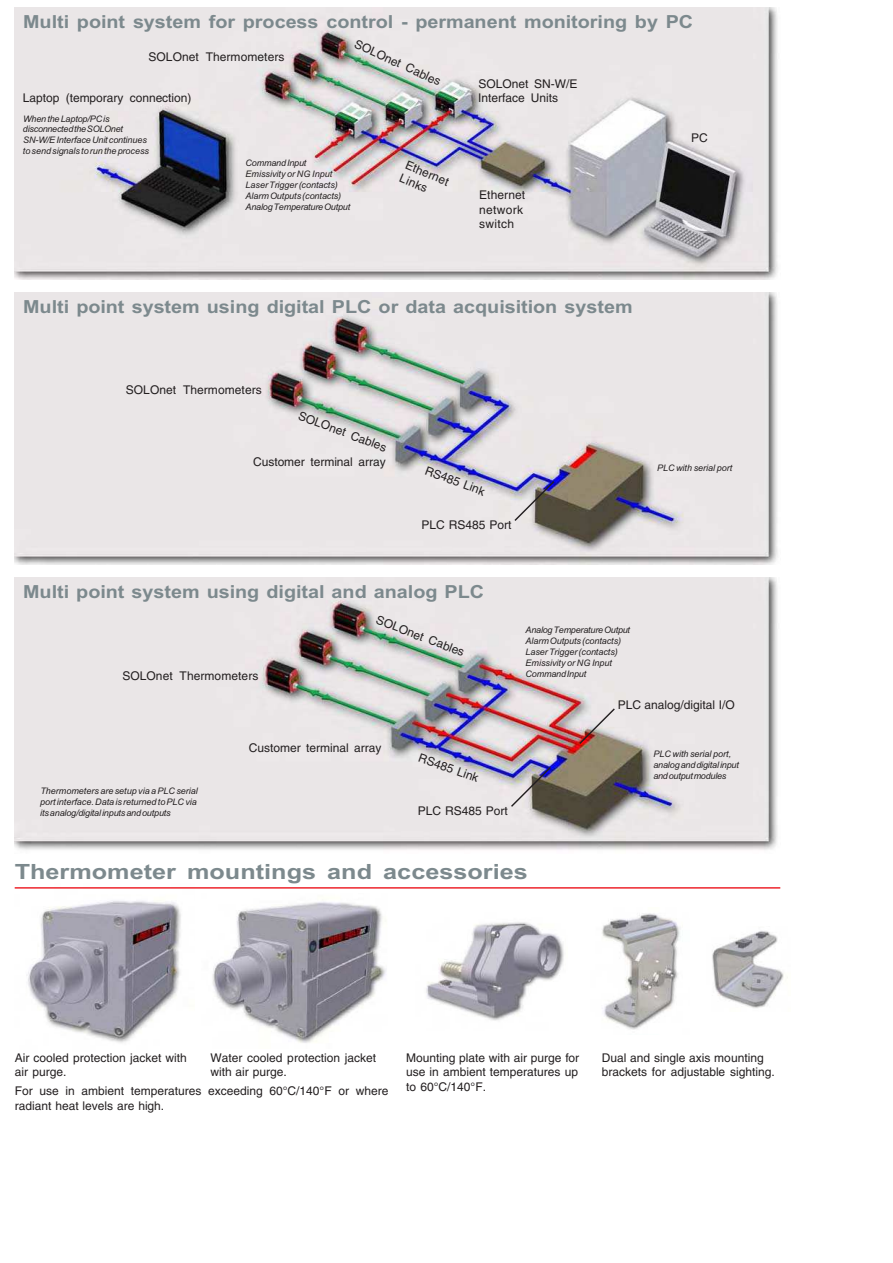
<style>
.page{position:relative;width:893px;height:1263px;background:#fff}
.page>*{position:absolute;margin:0;border:0;box-sizing:border-box;transform-origin:0 0}
.t1{font:700 21px "Arial";color:#7c898d;scale:1.2 1}
.t2{font:700 18px "Arial";color:#7c898d;scale:1.1 1}
.t3{font:12px/14.4px "Helvetica";color:#231f20}
.t4{font:12px/14.4px "Helvetica";letter-spacing:.025em;color:#231f20}
.t5{font:italic 9px/10.9px "Arial";letter-spacing:-.01em;color:#231f20}
</style>
<div class="page">
<img style="left:15px;top:292px;width:763px;height:273px">
<img style="left:15px;top:8px;width:763px;height:272px">
<img style="left:15px;top:577px;width:763px;height:273px">
<img style="left:15px;top:888px;width:179px;height:155px">
<img style="left:602px;top:913px;width:79px;height:117px">
<img style="left:212px;top:902px;width:174px;height:141px">
<img style="left:712px;top:931px;width:76px;height:77px">
<img style="left:426px;top:922px;width:138px;height:99px">
<hr style="left:15px;top:887px;width:765px;height:1px;background:#ed1c24">
<svg style="left:578px;top:707px;width:38px;height:38px"></svg>
<svg style="left:509px;top:765px;width:43px;height:43px;background:#918d99"></svg>
<svg style="left:513px;top:479px;width:43px;height:43px;background:#908c98"></svg>
<h2 class="t2" style="left:23px;top:15px;width:611px">Multi point system for process control - permanent monitoring by PC</h2>
<p class="t3" style="left:148px;top:51px;width:138px">SOLOnet Thermometers</p>
<p class="t3" style="left:23px;top:92px;width:170px">Laptop (temporary connection)</p>
<p class="t5" style="left:23px;top:114px;width:127px">When the Laptop/PC is disconnected the SOLOnet<br>SN-W/E Interface Unit continues to send signals to run the process</p>
<p class="t3" style="left:358px;top:37px;width:95px;rotate:25deg">SOLOnet Cables</p>
<p class="t5" style="left:246px;top:159px;width:106px">Command Input<br>Emissivity or NG Input<br>Laser Trigger (contacts)<br>Alarm Outputs (contacts)<br>Analog Temperature Output</p>
<p class="t3" style="left:408px;top:159px;width:48px;rotate:23deg">Ethernet<br>Links</p>
<p class="t3" style="left:478px;top:77px;width:101px">SOLOnet SN-W/E<br>Interface Units</p>
<p class="t4" style="left:479px;top:189px;width:48px">Ethernet network switch</p>
<p class="t3" style="left:691px;top:131px;width:18px">PC</p>
<h2 class="t2" style="left:23px;top:300px;width:555px">Multi point system using digital PLC or data acquisition system</h2>
<p class="t3" style="left:126px;top:384px;width:138px">SOLOnet Thermometers</p>
<p class="t3" style="left:301px;top:409px;width:95px;rotate:21deg">SOLOnet Cables</p>
<p class="t3" style="left:253px;top:456px;width:134px">Customer terminal array</p>
<p class="t3" style="left:428px;top:464px;width:65px;rotate:21deg">RS485 Link</p>
<p class="t3" style="left:421px;top:519px;width:91px">PLC RS485 Port</p>
<h2 class="t2" style="left:23px;top:585px;width:421px">Multi point system using digital and analog PLC</h2>
<p class="t3" style="left:122px;top:670px;width:138px">SOLOnet Thermometers</p>
<p class="t3" style="left:379px;top:613px;width:95px;rotate:21deg">SOLOnet Cables</p>
<p class="t5" style="left:526px;top:625px;width:106px">Analog Temperature Output<br>Alarm Outputs (contacts)<br>Laser Trigger (contacts)<br>Emissivity or NG Input<br>Command Input</p>
<p class="t5" style="left:657px;top:463px;width:77px">PLC with serial port</p>
<p class="t5" style="left:40px;top:787px;width:159px;text-align:justify">Thermometers are setup via a PLC serial port interface. Data is returned to PLC via its analog/digital inputs and outputs</p>
<p class="t3" style="left:249px;top:742px;width:134px">Customer terminal array</p>
<p class="t3" style="left:421px;top:751px;width:65px;rotate:20deg">RS485 Link</p>
<p class="t3" style="left:418px;top:805px;width:91px">PLC RS485 Port</p>
<h1 class="t1" style="left:15px;top:864px;width:429px">Thermometer mountings and accessories</h1>
<p class="t3" style="left:618px;top:698px;width:119px">PLC analog/digital I/O</p>
<p class="t5" style="left:653px;top:749px;width:87px">PLC with serial port, analog and digital input and output modules</p>
<p class="t3" style="left:15px;top:1052px;width:174px">Air cooled protection jacket with air purge.</p>
<p class="t3" style="left:210px;top:1052px;width:167px">Water cooled protection jacket with air purge.</p>
<p class="t3" style="left:406px;top:1052px;width:175px;text-align:justify">Mounting plate with air purge for use in ambient temperatures up to 60°C/140°F.</p>
<p class="t3" style="left:602px;top:1052px;width:175px">Dual and single axis mounting brackets for adjustable sighting.</p>
<p class="t3" style="left:15px;top:1085px;width:375px">For use in ambient temperatures exceeding 60°C/140°F or where radiant heat levels are high.</p>
</div>
